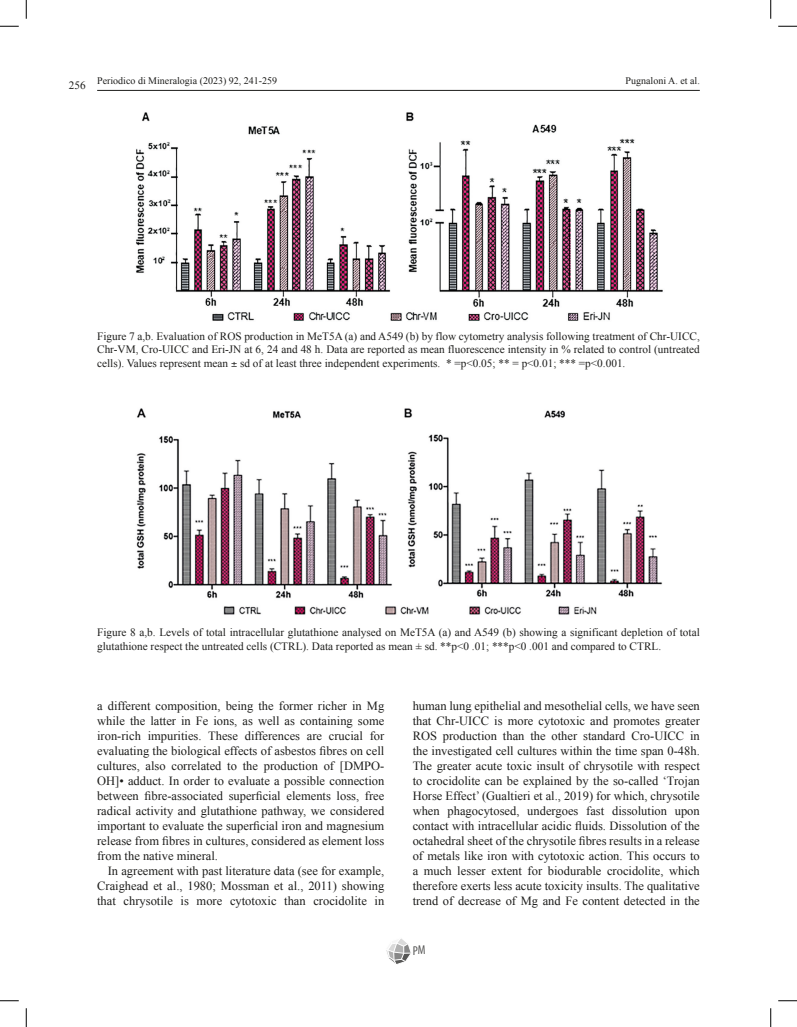
<style>
.page{position:relative;width:797px;height:1027px;background:#fff}
.page>*{position:absolute;margin:0;border:0;box-sizing:border-box;transform-origin:0 0}
.t1{font:condensed 12.88px "Myriad Pro";color:#575756}
.t2{font:12.5px/15px "Times New Roman";color:#1d1d1b;text-align:justify}
.Didascalie{font:11.25px/13.5px "Times New Roman";color:#1d1d1b;text-align:justify}
.t3{font:10px "Times New Roman";color:#1d1d1b}
</style>
<div class="page">
<hr style="left:97px;top:90px;width:602px;height:1px;background:#1d1d1b">
<svg style="left:386px;top:938px;width:25px;height:26px"></svg>
<img style="left:136px;top:112px;width:527px;height:209px">
<img style="left:136px;top:408px;width:527px;height:207px">
<svg style="left:0;top:25px;width:19px;height:2px"></svg>
<svg style="left:778px;top:25px;width:19px;height:2px"></svg>
<svg style="left:0;top:1000px;width:19px;height:1px"></svg>
<svg style="left:778px;top:1000px;width:19px;height:1px"></svg>
<svg style="left:25px;top:0;width:2px;height:19px"></svg>
<svg style="left:25px;top:1008px;width:2px;height:19px"></svg>
<svg style="left:770px;top:0;width:1px;height:19px"></svg>
<svg style="left:770px;top:1008px;width:1px;height:19px"></svg>
<p class="Didascalie" style="left:69px;top:78px;width:18px">256</p>
<p class="t3" style="left:97px;top:74px;width:181px">Periodico di Mineralogia (2023) 92, 241-259</p>
<p class="t3" style="left:625px;top:74px;width:76px">Pugnaloni A. et al.</p>
<p class="Didascalie" style="left:97px;top:329px;width:604px">Figure 7 a,b. Evaluation of ROS production in MeT5A (a) and A549 (b) by flow cytometry analysis following treatment of Chr-UICC, Chr-VM, Cro-UICC and Eri-JN at 6, 24 and 48 h. Data are reported as mean fluorescence intensity in % related to control (untreated cells). Values represent mean sd of at least three independent experiments. * =p&lt;0.05; ** = p&lt;0.01; *** =p&lt;0.001.</p>
<p class="Didascalie" style="left:97px;top:626px;width:604px">Figure 8 a,b. Levels of total intracellular glutathione analysed on MeT5A (a) and A549 (b) showing a significant depletion of total glutathione respect the untreated cells (CTRL). Data reported as mean ± sd. **p&lt;0 .01; ***p&lt;0 .001 and compared to CTRL.</p>
<p class="t2" style="left:97px;top:699px;width:289px">a different composition, being the former richer in Mg while the latter in Fe ions, as well as containing some iron-rich impurities. These differences are crucial for evaluating the biological effects of asbestos fibres on cell cultures, also correlated to the production of [DMPO-OH]• adduct. In order to evaluate a possible connection between fibre-associated superficial elements loss, free radical activity and glutathione pathway, we considered important to evaluate the superficial iron and magnesium release from fibres in cultures, considered as element loss from the native mineral.</p>
<p class="t2" style="left:97px;top:864px;width:289px;text-indent:11px">In agreement with past literature data (see for example, Craighead et al., 1980; Mossman et al., 2011) showing that chrysotile is more cytotoxic than crocidolite in</p>
<p class="t2" style="left:412px;top:699px;width:289px">human lung epithelial and mesothelial cells, we have seen that Chr-UICC is more cytotoxic and promotes greater ROS production than the other standard Cro-UICC in the investigated cell cultures within the time span 0-48h.<br>The greater acute toxic insult of chrysotile with respect to crocidolite can be explained by the so-called ‘Trojan Horse Effect’ (Gualtieri et al., 2019) for which, chrysotile when phagocytosed, undergoes fast dissolution upon contact with intracellular acidic fluids. Dissolution of the octahedral sheet of the chrysotile fibres results in a release of metals like iron with cytotoxic action. This occurs to a much lesser extent for biodurable crocidolite, which therefore exerts less acute toxicity insults. The qualitative trend of decrease of Mg and Fe content detected in the</p>
<p class="t1" style="left:412px;top:942px;width:14px">PM</p>
</div>
